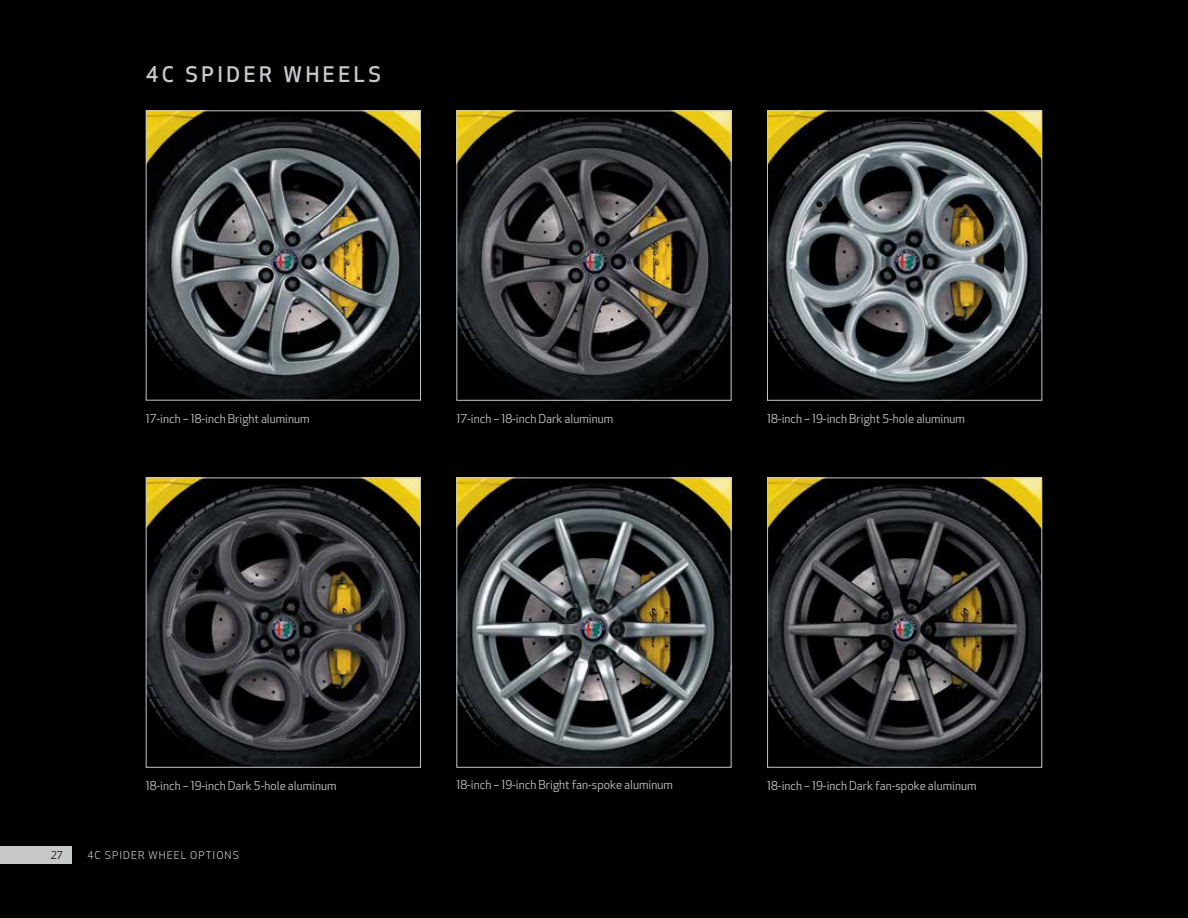
<style>
.page{position:relative;width:1188px;height:918px;background:#000}
.page>*{position:absolute;margin:0;border:0;box-sizing:border-box;transform-origin:0 0}
.t1{font:500 21px "Apex New";letter-spacing:.17em;color:#c7c8ca}
.t2{font:12px "Apex New";color:#c7c8ca}
.t3{font:10.5px "Apex New";letter-spacing:.1em;color:#c7c8ca}
.t4{font:10.5px "Apex New";color:#000}
</style>
<div class="page">
<img style="left:148px;top:480px;width:271px;height:286px">
<div style="left:146px;top:478px;width:275px;height:290px;border:1px solid #c7c8ca"></div>
<img style="left:458px;top:480px;width:272px;height:286px">
<div style="left:456px;top:478px;width:276px;height:290px;border:1px solid #c7c8ca"></div>
<img style="left:769px;top:113px;width:271px;height:286px">
<div style="left:767px;top:111px;width:275px;height:290px;border:1px solid #c7c8ca"></div>
<img style="left:458px;top:113px;width:272px;height:286px">
<div style="left:456px;top:111px;width:276px;height:290px;border:1px solid #c7c8ca"></div>
<img style="left:148px;top:112px;width:271px;height:287px">
<div style="left:146px;top:110px;width:275px;height:291px;border:1px solid #c7c8ca"></div>
<img style="left:769px;top:480px;width:271px;height:286px">
<div style="left:767px;top:478px;width:275px;height:290px;border:1px solid #c7c8ca"></div>
<div style="left:0;top:847px;width:71px;height:17px;background:#c7c8ca"></div>
<h1 class="t1" style="left:146px;top:60px;width:237px">4C SPIDER WHEELS</h1>
<p class="t2" style="left:146px;top:411px;width:165px">17-inch – 18-inch Bright aluminum</p>
<p class="t2" style="left:456px;top:411px;width:158px">17-inch – 18-inch Dark aluminum</p>
<p class="t2" style="left:767px;top:411px;width:199px">18-inch – 19-inch Bright 5-hole aluminum</p>
<p class="t2" style="left:146px;top:778px;width:192px">18-inch – 19-inch Dark 5-hole aluminum</p>
<p class="t2" style="left:456px;top:777px;width:218px">18-inch – 19-inch Bright fan-spoke aluminum</p>
<p class="t2" style="left:767px;top:778px;width:211px">18-inch – 19-inch Dark fan-spoke aluminum</p>
<p class="t4" style="left:51px;top:849px;width:13px">27</p>
<p class="t3" style="left:87px;top:849px;width:153px">4C SPIDER WHEEL OPTIONS</p>
</div>
